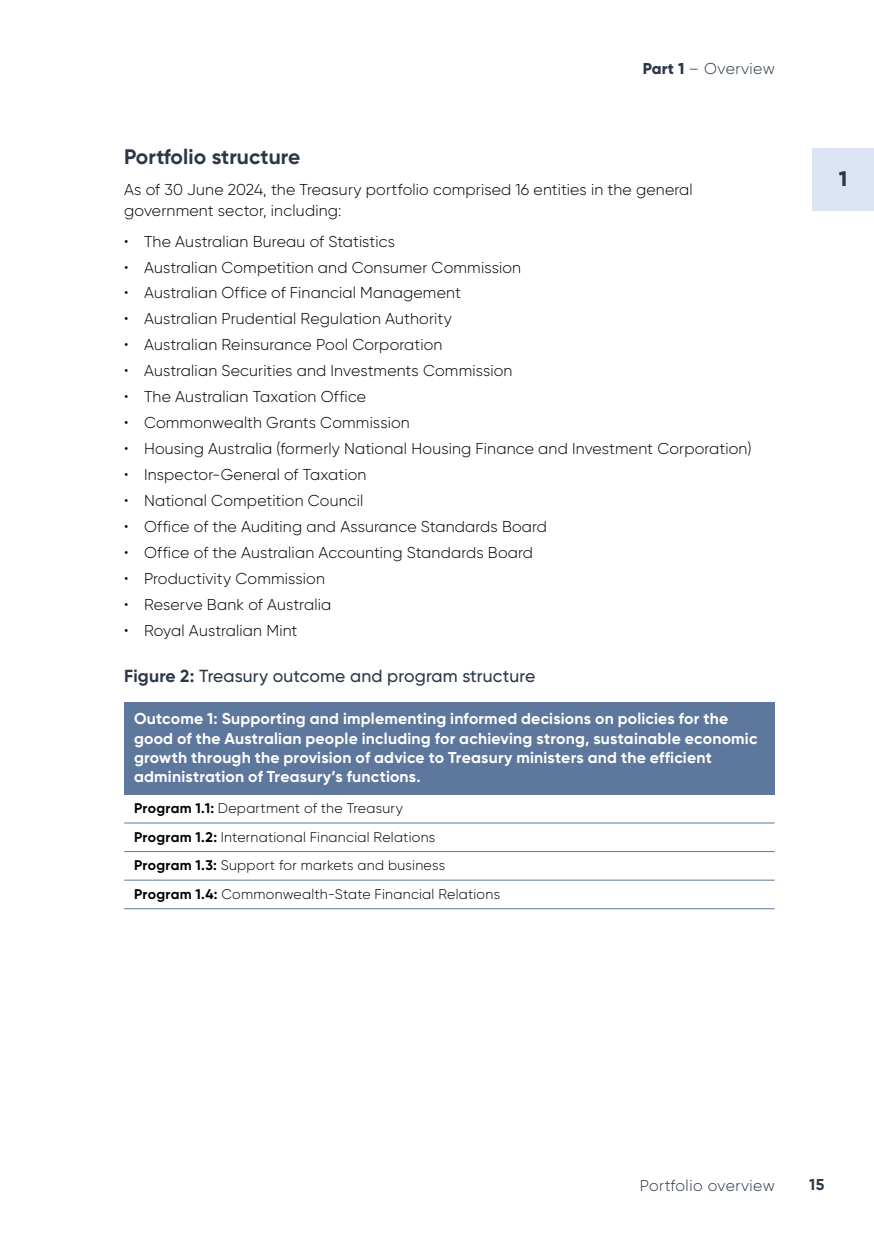
<style>
.page{position:relative;width:874px;height:1241px;background:#fff}
.page>*{position:absolute;margin:0;border:0;box-sizing:border-box;transform-origin:0 0}
.Heading_3{font:700 21px "Gilroy";letter-spacing:.005em;color:#2b384a}
.t1{font:800 21px "Gilroy";color:#2b384a}
.Figure_Heading{font:500 17.5px "Gilroy";letter-spacing:.01em;color:#2b384a}
.t2{font:300 15.75px/21px "Gilroy";letter-spacing:.01em;color:#000}
.Table_Column_Header{font:700 15.75px/19.2px "Gilroy";letter-spacing:.015em;color:#fff}
.t3{font:300 15.75px "Gilroy";letter-spacing:.03em;color:#2b384a}
.t4{font:700 15.75px "Gilroy";color:#2b384a}
.Table_body_text{font:300 14px "Gilroy";letter-spacing:.02em;color:#000}
.s1{font-weight:800}
.s2{font-weight:700}
</style>
<div class="page">
<div style="left:811px;top:149px;width:62px;height:62px;background:#dce4f4"></div>
<div style="left:124px;top:701px;width:650px;height:93px;background:#5d779d"></div>
<hr style="left:124px;top:822px;width:650px;height:1px;background:#5d779d">
<hr style="left:124px;top:851px;width:650px;height:1px;background:#5d779d">
<hr style="left:124px;top:879px;width:650px;height:1px;background:#5d779d">
<hr style="left:124px;top:908px;width:650px;height:1px;background:#5d779d">
<p class="t3" style="left:642px;top:59px;width:133px"><span class="s1">Part 1</span> – Overview</p>
<h3 class="Heading_3" style="left:124px;top:143px;width:177px">Portfolio structure</h3>
<p class="t2" style="left:124px;top:178px;width:570px">As of 30 June 2024, the Treasury portfolio comprised 16 entities in the general government sector, including:</p>
<p class="t2" style="left:124px;top:230px;width:272px">• The Australian Bureau of Statistics</p>
<p class="t2" style="left:124px;top:256px;width:398px">• Australian Competition and Consumer Commission</p>
<p class="t2" style="left:124px;top:282px;width:338px">• Australian Office of Financial Management</p>
<p class="t2" style="left:124px;top:308px;width:329px">• Australian Prudential Regulation Authority</p>
<p class="t2" style="left:124px;top:334px;width:319px">• Australian Reinsurance Pool Corporation</p>
<p class="t2" style="left:124px;top:360px;width:389px">• Australian Securities and Investments Commission</p>
<p class="t2" style="left:124px;top:386px;width:243px">• The Australian Taxation Office</p>
<p class="t2" style="left:124px;top:412px;width:287px">• Commonwealth Grants Commission</p>
<p class="t2" style="left:124px;top:438px;width:628px">• Housing Australia (formerly National Housing Finance and Investment Corporation)</p>
<p class="t2" style="left:124px;top:464px;width:244px">• Inspector‑General of Taxation</p>
<p class="t2" style="left:124px;top:490px;width:241px">• National Competition Council</p>
<p class="t2" style="left:124px;top:516px;width:424px">• Office of the Auditing and Assurance Standards Board</p>
<p class="t2" style="left:124px;top:542px;width:410px">• Office of the Australian Accounting Standards Board</p>
<p class="t2" style="left:124px;top:568px;width:202px">• Productivity Commission</p>
<p class="t2" style="left:124px;top:594px;width:208px">• Reserve Bank of Australia</p>
<p class="t2" style="left:124px;top:620px;width:175px">• Royal Australian Mint</p>
<p class="Figure_Heading" style="left:124px;top:665px;width:412px"><span class="s2">Figure 2:</span> Treasury outcome and program structure</p>
<p class="Table_Column_Header" style="left:134px;top:709px;width:624px">Outcome 1: Supporting and implementing informed decisions on policies for the good of the Australian people including for achieving strong, sustainable economic growth through the provision of advice to Treasury ministers and the efficient administration of Treasury’s functions.</p>
<p class="Table_body_text" style="left:134px;top:799px;width:270px"><span class="s2">Program 1.1:</span> Department of the Treasury</p>
<p class="Table_body_text" style="left:134px;top:828px;width:302px"><span class="s2">Program 1.2:</span> International Financial Relations</p>
<p class="Table_body_text" style="left:134px;top:856px;width:312px"><span class="s2">Program 1.3:</span> Support for markets and business</p>
<p class="Table_body_text" style="left:134px;top:885px;width:367px"><span class="s2">Program 1.4:</span> Commonwealth-State Financial Relations</p>
<h1 class="t1" style="left:838px;top:165px;width:10px">1</h1>
<p class="t3" style="left:639px;top:1175px;width:136px">Portfolio overview</p>
<p class="t4" style="left:808px;top:1174px;width:17px">15</p>
</div>
